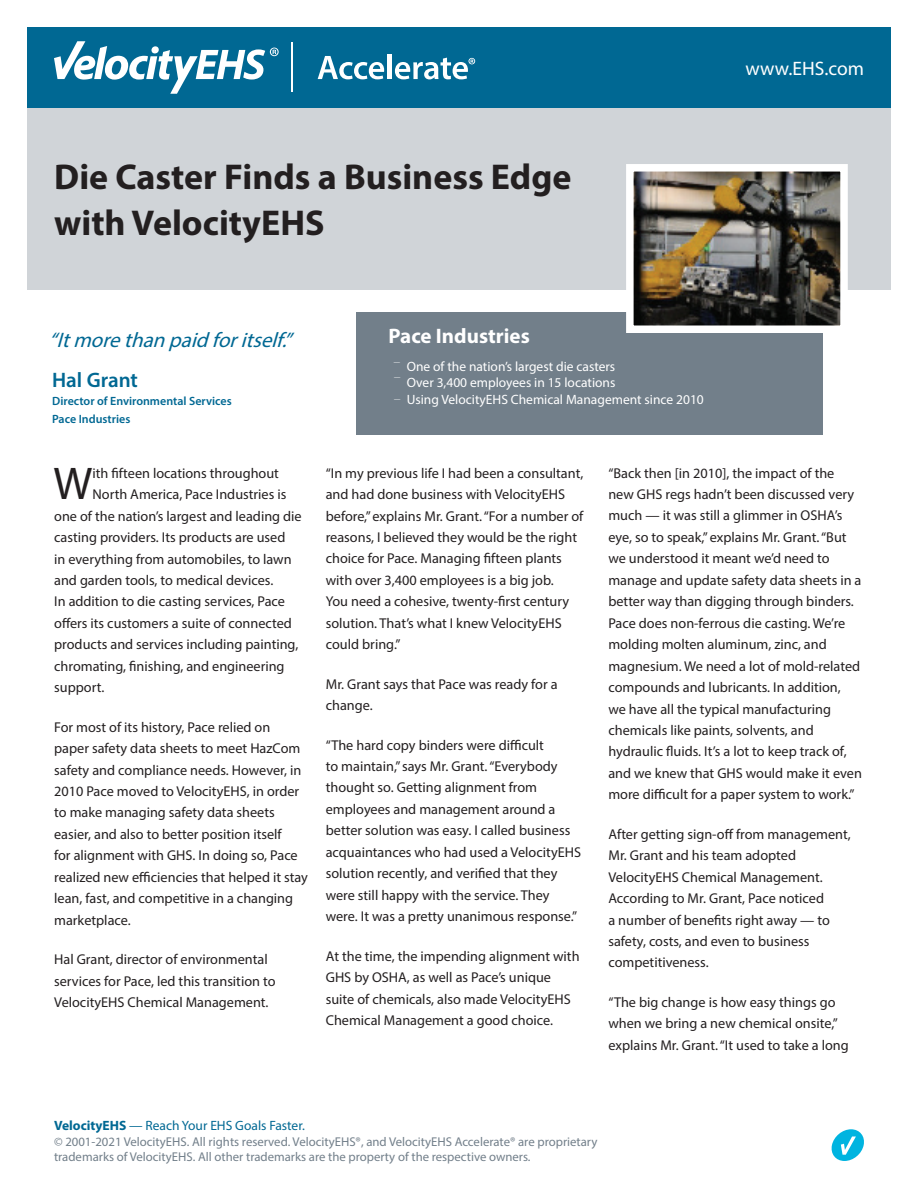
<style>
.page{position:relative;width:918px;height:1188px;background:#fff}
.page>*{position:absolute;margin:0;border:0;box-sizing:border-box;transform-origin:0 0}
.t1{font:46.05px "Myriad Pro";color:#231f20}
.t2{font:700 36px/46.5px "Myriad Pro";color:#231f20}
.t3{font:italic 21px "Myriad Pro";color:#006893}
.t4{font:700 21px "Myriad Pro";color:#fff}
.t5{font:600 21px "Myriad Pro";color:#006893}
.t6{font:19.5px "Myriad Pro";color:#fff}
.t7{font:14.25px/21.5px "Myriad Pro";color:#231f20}
.t8{font:13.5px/16.5px "Myriad Pro";color:#fff}
.t9{font:13.5px "Myriad Pro";color:#006893}
.t10{font:12.75px/15px "Myriad Pro";color:#727f8a}
.t11{font:600 12px/18px "Myriad Pro";color:#006893}
.t12{font:7.5px "Minion Pro";color:#fff}
.s1{font-weight:700}
</style>
<div class="page">
<div style="left:27px;top:27px;width:864px;height:81px;background:#006893"></div>
<svg style="left:832px;top:1129px;width:32px;height:32px"></svg>
<svg style="left:54px;top:41px;width:225px;height:53px"></svg>
<hr style="left:291px;top:43px;width:1px;height:49px;background:#fff">
<svg style="left:318px;top:56px;width:66px;height:23px"></svg>
<div style="left:387px;top:55px;width:5px;height:24px;background:#fff"></div>
<svg style="left:395px;top:58px;width:80px;height:21px"></svg>
<div style="left:356px;top:312px;width:466px;height:123px;background:#727f8a"></div>
<div style="left:27px;top:108px;width:864px;height:181px;background:#d0d4d8"></div>
<img style="left:635px;top:173px;width:204px;height:151px">
<div style="left:626px;top:164px;width:222px;height:169px;border:8px solid #fff"></div>
<h2 class="t2" style="left:54px;top:152px;width:519px">Die Caster Finds a Business Edge with VelocityEHS</h2>
<h3 class="t3" style="left:49px;top:327px;width:251px">“Itmorethanpaidforitself.”</h3>
<h3 class="t5" style="left:52px;top:366px;width:87px">Hal Grant</h3>
<p class="t11" style="left:52px;top:391px;width:181px">Director of Environmental Services<br>Pace Industries</p>
<h3 class="t4" style="left:388px;top:322px;width:143px">Pace Industries</h3>
<p class="t8" style="left:407px;top:358px;width:299px">One of the nation’s largest die casters<br>Over 3,400 employees in 15 locations<br>Using VelocityEHS Chemical Management since 2010</p>
<p class="t12" style="left:394px;top:372px;width:8px">—</p>
<p class="t12" style="left:394px;top:393px;width:8px">—</p>
<h3 class="t6" style="left:746px;top:57px;width:120px">www.EHS.com</h3>
<h1 class="t1" style="left:54px;top:455px;width:40px">W</h1>
<p class="t7" style="left:92px;top:462px;width:188px">ith fifteen locations throughout</p>
<p class="t7" style="left:92px;top:484px;width:195px">North America, Pace Industries is</p>
<p class="t7" style="left:54px;top:505px;width:249px">one of the nation’s largest and leading die</p>
<p class="t7" style="left:54px;top:526px;width:233px">casting providers. Its products are used</p>
<p class="t7" style="left:54px;top:548px;width:239px">in everything from automobiles, to lawn</p>
<p class="t7" style="left:54px;top:569px;width:221px">and garden tools, to medical devices.</p>
<p class="t7" style="left:54px;top:591px;width:232px">In addition to die casting services, Pace</p>
<p class="t7" style="left:54px;top:612px;width:239px">offers its customers a suite of connected</p>
<p class="t7" style="left:54px;top:634px;width:246px">products and services including painting,</p>
<p class="t7" style="left:54px;top:655px;width:232px">chromating, finishing, and engineering</p>
<p class="t7" style="left:54px;top:677px;width:52px">support.</p>
<p class="t7" style="left:54px;top:716px;width:255px">For most of its history, Pace relied on paper safety data sheets to meet HazCom safety and compliance needs. However, in 2010 Pace moved to VelocityEHS, in order to make managing safety data sheets easier, and also to better position itself<br>for alignment with GHS. In doing so, Pace realized new efficiencies that helped it stay lean, fast, and competitive in a changing marketplace.</p>
<p class="t7" style="left:54px;top:948px;width:223px">Hal Grant, director of environmental services for Pace, led this transition to<br>VelocityEHS Chemical Management.</p>
<p class="t7" style="left:326px;top:462px;width:259px">“In my previous life I had been a consultant, and had done business with VelocityEHS before,” explains Mr. Grant. “For a number of reasons, I believed they would be the right choice for Pace. Managing fifteen plants with over 3,400 employees is a big job.<br>You need a cohesive, twenty-first century solution. That’s what I knew VelocityEHS could bring.”</p>
<p class="t7" style="left:326px;top:673px;width:233px">Mr. Grant says that Pace was ready for a change.</p>
<p class="t7" style="left:326px;top:734px;width:257px">“The hard copy binders were difficult<br>to maintain,” says Mr. Grant. “Everybody thought so. Getting alignment from employees and management around a better solution was easy. I called business acquaintances who had used a VelocityEHS solution recently, and verified that they were still happy with the service. They were. It was a pretty unanimous response.”</p>
<p class="t7" style="left:326px;top:945px;width:255px">At the time, the impending alignment with GHS by OSHA, as well as Pace’s unique suite of chemicals, also made VelocityEHS Chemical Management a good choice.</p>
<p class="t7" style="left:608px;top:462px;width:255px">“Back then [in 2010], the impact of the new GHS regs hadn’t been discussed very much — it was still a glimmer in OSHA’s eye, so to speak,” explains Mr. Grant. “But we understood it meant we’d need to manage and update safety data sheets in a better way than digging through binders.<br>Pace does non-ferrous die casting. We’re molding molten aluminum, zinc, and magnesium. We need a lot of mold-related compounds and lubricants. In addition,<br>we have all the typical manufacturing chemicals like paints, solvents, and hydraulic fluids. It’s a lot to keep track of, and we knew that GHS would make it even more difficult for a paper system to work.”</p>
<p class="t7" style="left:608px;top:823px;width:244px">After getting sign-off from management, Mr. Grant and his team adopted VelocityEHS Chemical Management.<br>According to Mr. Grant, Pace noticed<br>a number of benefits right away — to safety, costs, and even to business competitiveness.</p>
<p class="t7" style="left:608px;top:991px;width:242px">“The big change is how easy things go when we bring a new chemical onsite,” explains Mr. Grant. “It used to take a long</p>
<p class="t9" style="left:54px;top:1117px;width:252px"><span class="s1">VelocityEHS</span> — Reach Your EHS Goals Faster.</p>
<p class="t10" style="left:54px;top:1134px;width:545px">© 2001-2021 VelocityEHS. All rights reserved. VelocityEHS®, and VelocityEHS Accelerate® are proprietary trademarks of VelocityEHS. All other trademarks are the property of the respective owners.</p>
</div>
